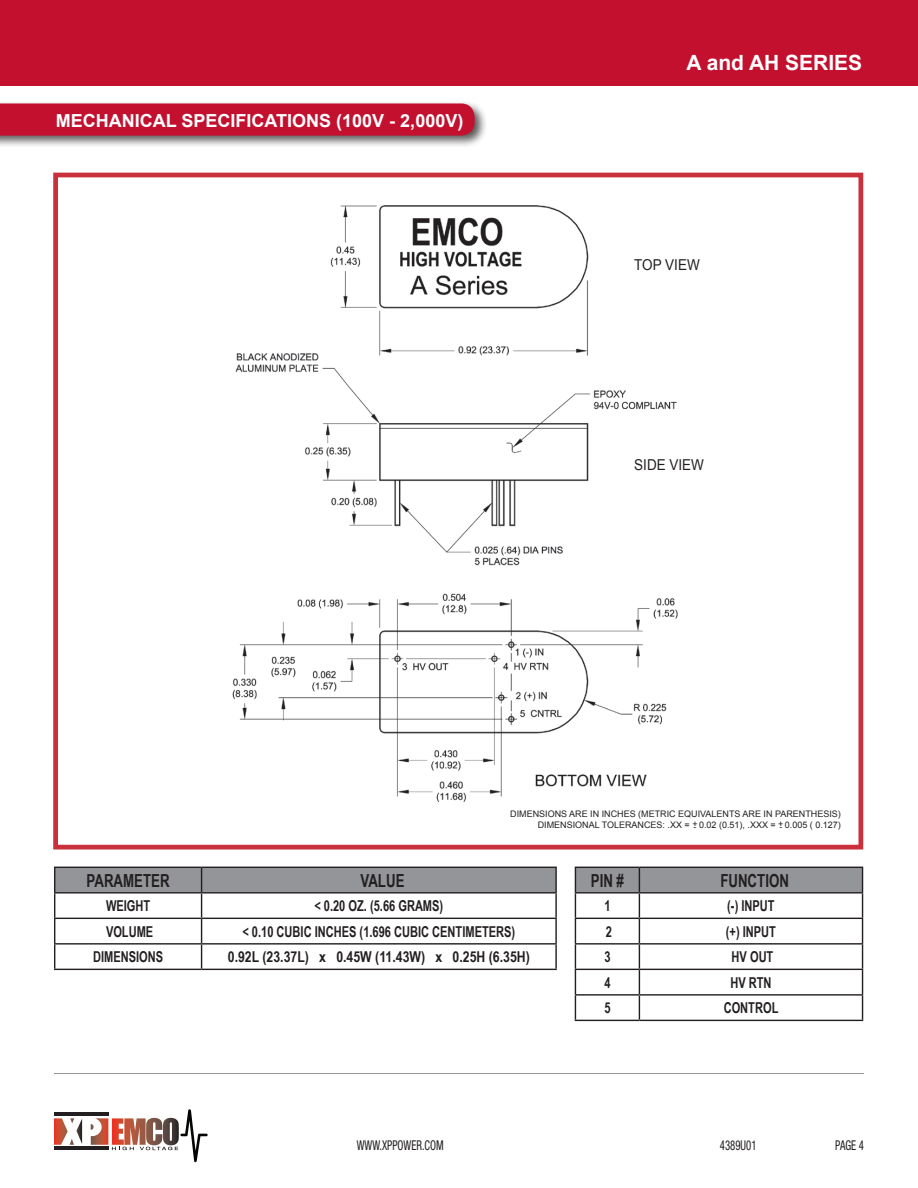
<style>
.page{position:relative;width:918px;height:1188px;background:#fff}
.page>*{position:absolute;margin:0;border:0;box-sizing:border-box;transform-origin:0 0}
.t1{font:700 21px "Arial";color:#fff}
.t2{font:700 18px "Arial";color:#fff}
.t3{font:700 18px "Arial Narrow";color:#231f20;scale:.9 1}
.t4{font:700 15px "Arial Narrow";color:#231f20;scale:.9 1}
.t5{font:700 15px "Arial Narrow";color:#231f20}
.t6{font:15px "Arial";color:#231f20;scale:.9 1}
.t7{font:condensed 13.5px "Helvetica Neue";color:#231f20;scale:.8 1}
.t8{font:9px "Arial";color:#231f20}
</style>
<div class="page">
<hr style="left:54px;top:1073px;width:810px;height:1px;background:#939598">
<svg style="left:82px;top:1119px;width:9px;height:26px"></svg>
<hr style="left:54px;top:1113px;width:54px;height:3px;background:#231f20">
<svg style="left:54px;top:1118px;width:28px;height:27px"></svg>
<svg style="left:91px;top:1109px;width:117px;height:53px"></svg>
<hr style="left:54px;top:1147px;width:54px;height:3px;background:#231f20">
<div style="left:53px;top:173px;width:810px;height:676px;border:5px solid #c9303b"></div>
<svg style="left:575px;top:868px;width:288px;height:152px"></svg>
<hr style="left:575px;top:1020px;width:64px;height:1px;background:#231f20">
<hr style="left:639px;top:1020px;width:224px;height:1px;background:#231f20">
<hr style="left:575px;top:867px;width:64px;height:1px;background:#231f20">
<hr style="left:639px;top:867px;width:224px;height:1px;background:#231f20">
<hr style="left:555px;top:868px;width:2px;height:24px;background:#231f20">
<hr style="left:202px;top:892px;width:355px;height:2px;background:#231f20">
<hr style="left:555px;top:894px;width:2px;height:24px;background:#231f20">
<hr style="left:202px;top:918px;width:355px;height:1px;background:#231f20">
<hr style="left:555px;top:919px;width:2px;height:24px;background:#231f20">
<hr style="left:202px;top:943px;width:355px;height:2px;background:#231f20">
<svg style="left:54px;top:868px;width:502px;height:101px"></svg>
<hr style="left:555px;top:945px;width:2px;height:24px;background:#231f20">
<hr style="left:54px;top:969px;width:148px;height:1px;background:#231f20">
<hr style="left:202px;top:969px;width:355px;height:1px;background:#231f20">
<hr style="left:54px;top:867px;width:148px;height:1px;background:#231f20">
<hr style="left:202px;top:867px;width:355px;height:1px;background:#231f20">
<img style="left:232px;top:205px;width:446px;height:597px">
<div style="left:0;top:0;width:918px;height:86px;background:#c3102f"></div>
<div style="left:0;top:100px;width:487px;height:49px;background:#231f20;opacity:.74"></div>
<div style="left:0;top:103px;width:475px;height:33px;background:#c3102f"></div>
<p class="t2" style="left:56px;top:108px;width:409px">MECHANICAL SPECIFICATIONS (100V - 2,000V)</p>
<p class="t1" style="left:686px;top:49px;width:177px">A and AH SERIES</p>
<p class="t6" style="left:634px;top:255px;width:74px">TOP VIEW</p>
<p class="t6" style="left:634px;top:455px;width:79px">SIDE VIEW</p>
<p class="t8" style="left:510px;top:808px;width:332px">DIMENSIONS ARE IN INCHES (METRIC EQUIVALENTS ARE IN PARENTHESIS)</p>
<p class="t8" style="left:538px;top:819px;width:305px">DIMENSIONAL TOLERANCES: .XX = +- 0.02 (0.51), .XXX = +- 0.005 ( 0.127)</p>
<p class="t3" style="left:87px;top:867px;width:94px">PARAMETER</p>
<p class="t3" style="left:361px;top:867px;width:50px">VALUE</p>
<p class="t4" style="left:106px;top:894px;width:51px">WEIGHT</p>
<p class="t4" style="left:314px;top:894px;width:145px">&lt; 0.20 OZ. (5.66 GRAMS)</p>
<p class="t4" style="left:106px;top:920px;width:54px">VOLUME</p>
<p class="t4" style="left:242px;top:920px;width:305px">&lt; 0.10 CUBIC INCHES (1.696 CUBIC CENTIMETERS)</p>
<p class="t4" style="left:93px;top:945px;width:79px">DIMENSIONS</p>
<p class="t5" style="left:228px;top:945px;width:304px">0.92L (23.37L) x 0.45W (11.43W) x 0.25H (6.35H)</p>
<p class="t3" style="left:591px;top:867px;width:38px">PIN #</p>
<p class="t3" style="left:720px;top:867px;width:78px">FUNCTION</p>
<p class="t4" style="left:604px;top:894px;width:8px">1</p>
<p class="t4" style="left:727px;top:894px;width:54px">(-) INPUT</p>
<p class="t4" style="left:606px;top:920px;width:8px">2</p>
<p class="t4" style="left:726px;top:920px;width:57px">(+) INPUT</p>
<p class="t4" style="left:604px;top:945px;width:8px">3</p>
<p class="t4" style="left:732px;top:945px;width:48px">HV OUT</p>
<p class="t4" style="left:604px;top:971px;width:8px">4</p>
<p class="t4" style="left:730px;top:971px;width:47px">HV RTN</p>
<p class="t4" style="left:604px;top:996px;width:8px">5</p>
<p class="t4" style="left:724px;top:996px;width:62px">CONTROL</p>
<p class="t7" style="left:357px;top:1138px;width:110px">WWW.XPPOWER.COM</p>
<p class="t7" style="left:720px;top:1138px;width:47px">4389U01</p>
<p class="t7" style="left:835px;top:1138px;width:37px">PAGE 4</p>
</div>
